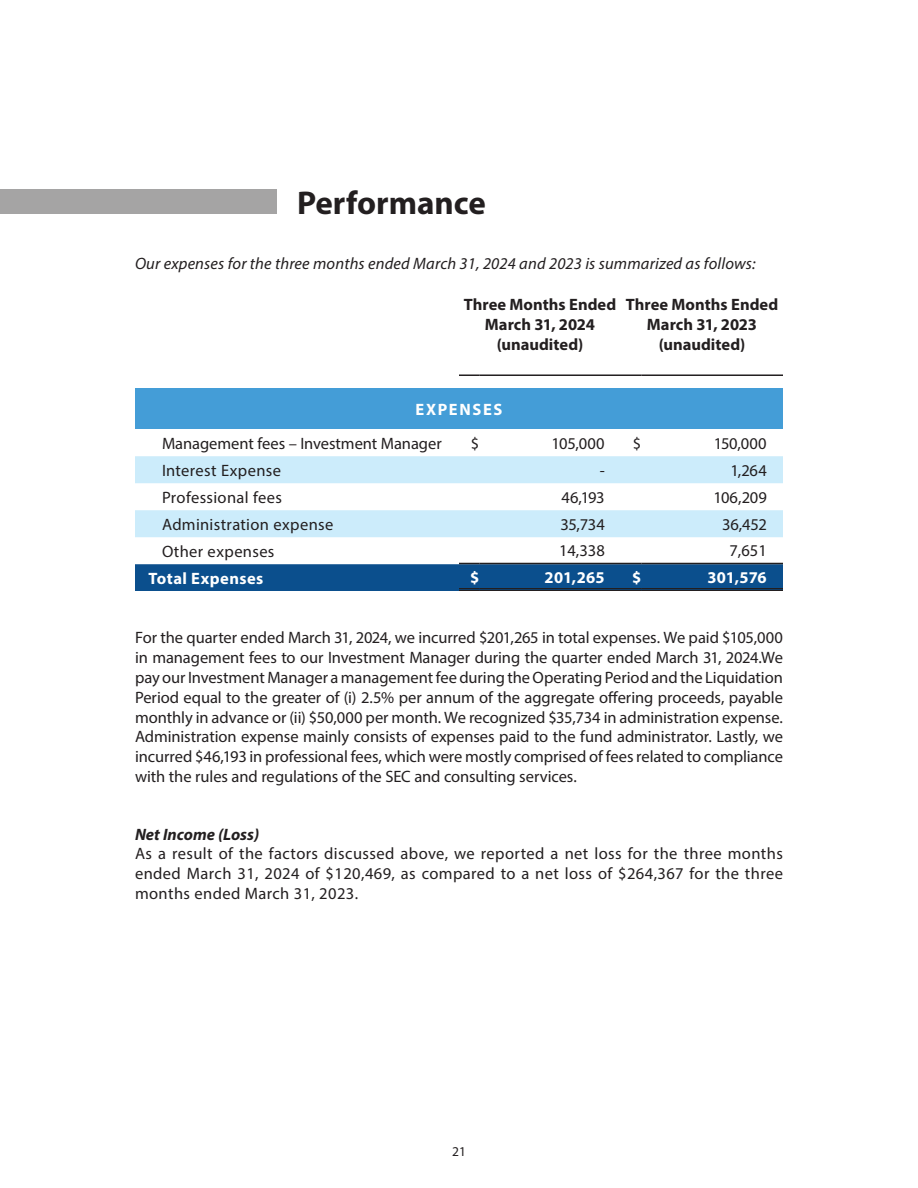
<style>
.page{position:relative;width:918px;height:1188px;background:#fff}
.page>*{position:absolute;margin:0;border:0;box-sizing:border-box;transform-origin:0 0}
.t1{font:700 33px "Myriad Pro";color:#231f20}
.t2{font:16.5px/19.8px "Myriad Pro";letter-spacing:.015em;color:#231f20;text-align:justify}
.t3{font:700 16.5px/19.8px "Myriad Pro";color:#231f20;text-align:center}
.t4{font:italic 16.5px "Myriad Pro";letter-spacing:.01em;color:#231f20}
.t5{font:16.5px "Myriad Pro";letter-spacing:-.005em;color:#231f20}
.t6{font:700 16.5px "Myriad Pro";letter-spacing:.03em;color:#fff}
.t7{font:italic 700 16.5px "Myriad Pro";color:#231f20}
.t8{font:700 16.5px "Myriad Pro";letter-spacing:.1em;color:#fff}
.t9{font:13.5px "Myriad Pro";color:#231f20}
</style>
<div class="page">
<div style="left:0;top:189px;width:277px;height:25px;background:#a5a4a4"></div>
<div style="left:135px;top:389px;width:648px;height:40px;background:#449dd7"></div>
<svg style="left:135px;top:456px;width:648px;height:81px;fill:#ccecfb"></svg>
<hr style="left:459px;top:374px;width:20px;height:2px;background:#231f20">
<hr style="left:479px;top:374px;width:142px;height:2px;background:#231f20">
<hr style="left:621px;top:374px;width:20px;height:2px;background:#231f20">
<hr style="left:641px;top:374px;width:142px;height:2px;background:#231f20">
<svg style="left:135px;top:563px;width:648px;height:28px;background:#12518a"></svg>
<hr style="left:641px;top:588px;width:142px;height:1px;background:#231f20">
<hr style="left:641px;top:590px;width:142px;height:1px;background:#231f20">
<p class="t1" style="left:297px;top:181px;width:190px">Performance</p>
<p class="t4" style="left:135px;top:253px;width:622px">Our expenses for the three months ended March 31, 2024 and 2023 is summarized as follows:</p>
<p class="t3" style="left:464px;top:294px;width:154px">Three Months Ended<br>March 31, 2024</p>
<p class="t3" style="left:497px;top:334px;width:88px">(unaudited)</p>
<p class="t3" style="left:626px;top:294px;width:154px">Three Months Ended<br>March 31, 2023</p>
<p class="t3" style="left:659px;top:334px;width:88px">(unaudited)</p>
<p class="t8" style="left:415px;top:399px;width:89px">EXPENSES</p>
<p class="t5" style="left:162px;top:433px;width:281px">Management fees – Investment Manager</p>
<p class="t2" style="left:471px;top:433px;width:10px">$</p>
<p class="t2" style="left:552px;top:433px;width:55px">105,000</p>
<p class="t2" style="left:633px;top:433px;width:10px">$</p>
<p class="t2" style="left:714px;top:433px;width:55px">150,000</p>
<p class="t2" style="left:162px;top:460px;width:121px">Interest Expense</p>
<p class="t2" style="left:600px;top:460px;width:7px">-</p>
<p class="t2" style="left:730px;top:460px;width:38px">1,264</p>
<p class="t2" style="left:162px;top:487px;width:122px">Professional fees</p>
<p class="t2" style="left:562px;top:487px;width:45px">46,193</p>
<p class="t2" style="left:713px;top:487px;width:55px">106,209</p>
<p class="t2" style="left:162px;top:514px;width:173px">Administration expense</p>
<p class="t2" style="left:560px;top:514px;width:46px">35,734</p>
<p class="t2" style="left:722px;top:514px;width:46px">36,452</p>
<p class="t2" style="left:162px;top:541px;width:114px">Other expenses</p>
<p class="t2" style="left:559px;top:540px;width:47px">14,338</p>
<p class="t2" style="left:730px;top:540px;width:39px">7,651</p>
<p class="t6" style="left:148px;top:567px;width:116px">Total Expenses</p>
<p class="t6" style="left:470px;top:567px;width:11px">$</p>
<p class="t6" style="left:545px;top:567px;width:62px">201,265</p>
<p class="t6" style="left:632px;top:567px;width:11px">$</p>
<p class="t6" style="left:707px;top:567px;width:61px">301,576</p>
<p class="t2" style="left:135px;top:628px;width:650px">For the quarter ended March 31, 2024, we incurred $201,265 in total expenses. We paid $105,000 in management fees to our Investment Manager during the quarter ended March 31, 2024.We pay our Investment Manager a management fee during the Operating Period and the Liquidation Period equal to the greater of (i) 2.5% per annum of the aggregate offering proceeds, payable monthly in advance or (ii) $50,000 per month. We recognized $35,734 in administration expense.<br>Administration expense mainly consists of expenses paid to the fund administrator. Lastly, we incurred $46,193 in professional fees, which were mostly comprised of fees related to compliance with the rules and regulations of the SEC and consulting services.</p>
<p class="t7" style="left:135px;top:823px;width:126px">Net Income (Loss)</p>
<p class="t2" style="left:135px;top:844px;width:650px">As a result of the factors discussed above, we reported a net loss for the three months ended March 31, 2024 of $120,469, as compared to a net loss of $264,367 for the three months ended March 31, 2023.</p>
<p class="t9" style="left:452px;top:1143px;width:15px">21</p>
</div>
